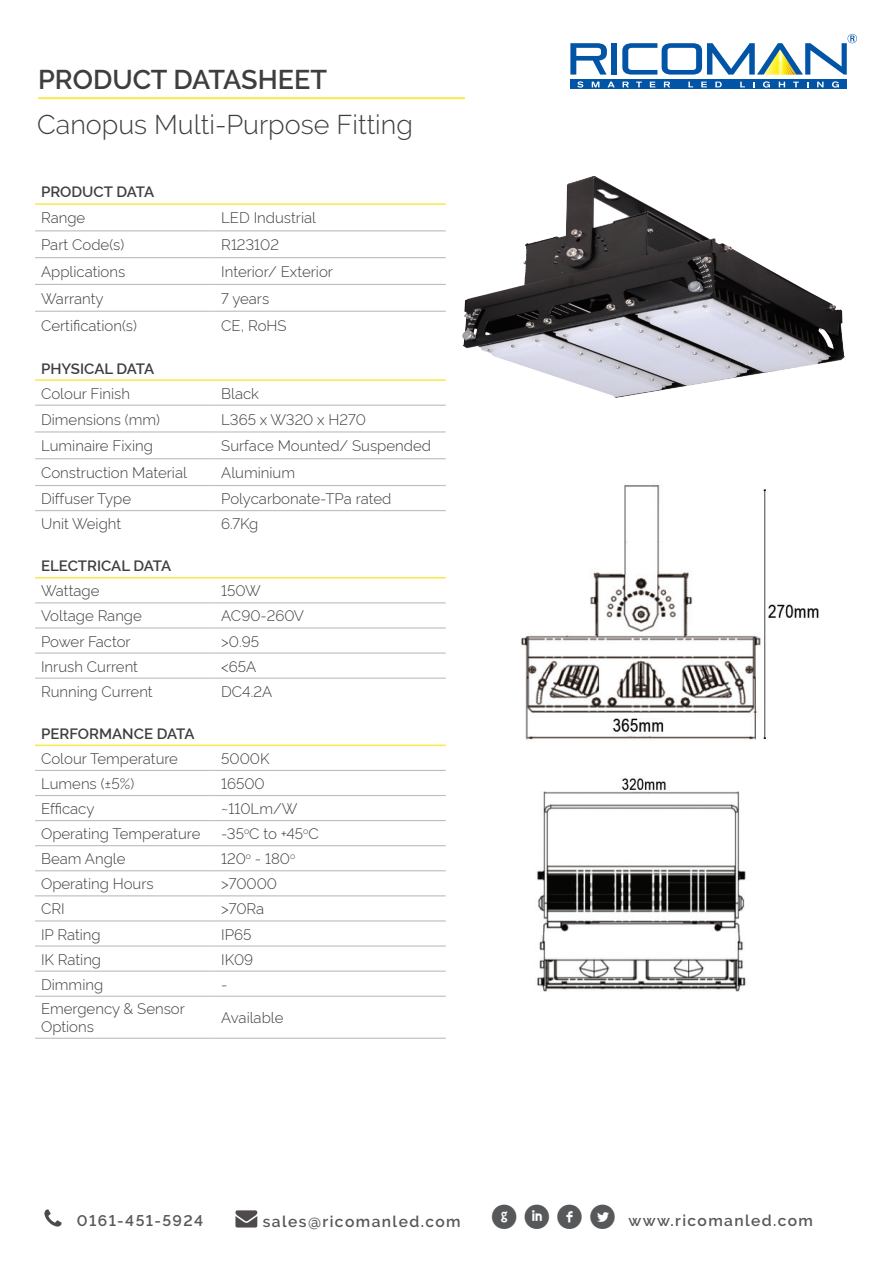
<style>
.page{position:relative;width:893px;height:1263px;background:#fff}
.page>*{position:absolute;margin:0;border:0;box-sizing:border-box;transform-origin:0 0}
.t1{font:300 27px "Raleway";color:#3e3e3f}
.t2{font:600 27px "Raleway";color:#3e3e3f}
.t3{font:600 15.6px "Raleway";letter-spacing:.09em;color:#57585a}
.t4{font:600 15.6px "Rawline";letter-spacing:.09em;color:#57585a}
.t5{font:300 15px/18px "Rawline";color:#3e3e3f}
.t6{font:600 15px "Rawline";color:#3e3e3f}
.s1{font-family:"Socialico";font-weight:400;font-size:34.65px}
.s2{font-family:"Rawline"}
</style>
<div class="page">
<div style="left:570px;top:80px;width:277px;height:9px;background:#0154a6"></div>
<svg style="left:570px;top:43px;width:37px;height:32px"></svg>
<div style="left:611px;top:43px;width:6px;height:32px;background:#0154a6"></div>
<svg style="left:577px;top:81px;width:6px;height:7px"></svg>
<svg style="left:592px;top:82px;width:7px;height:5px"></svg>
<svg style="left:607px;top:82px;width:8px;height:5px"></svg>
<svg style="left:623px;top:82px;width:6px;height:5px"></svg>
<svg style="left:636px;top:82px;width:6px;height:5px"></svg>
<svg style="left:650px;top:82px;width:5px;height:5px"></svg>
<svg style="left:664px;top:82px;width:6px;height:5px"></svg>
<svg style="left:688px;top:82px;width:5px;height:5px"></svg>
<svg style="left:701px;top:82px;width:6px;height:5px"></svg>
<svg style="left:715px;top:82px;width:7px;height:5px"></svg>
<svg style="left:740px;top:82px;width:5px;height:5px"></svg>
<svg style="left:763px;top:81px;width:7px;height:7px"></svg>
<svg style="left:779px;top:82px;width:6px;height:5px"></svg>
<svg style="left:793px;top:82px;width:6px;height:5px"></svg>
<svg style="left:817px;top:82px;width:6px;height:5px"></svg>
<svg style="left:832px;top:81px;width:7px;height:7px"></svg>
<svg style="left:622px;top:34px;width:235px;height:41px"></svg>
<hr style="left:35px;top:230px;width:180px;height:1px;background:#bcbdc0">
<hr style="left:215px;top:230px;width:231px;height:1px;background:#bcbdc0">
<hr style="left:35px;top:257px;width:180px;height:1px;background:#bcbdc0">
<hr style="left:215px;top:257px;width:231px;height:1px;background:#bcbdc0">
<hr style="left:35px;top:284px;width:180px;height:1px;background:#bcbdc0">
<hr style="left:215px;top:284px;width:231px;height:1px;background:#bcbdc0">
<hr style="left:35px;top:311px;width:180px;height:1px;background:#bcbdc0">
<hr style="left:215px;top:311px;width:231px;height:1px;background:#bcbdc0">
<hr style="left:35px;top:405px;width:180px;height:1px;background:#bcbdc0">
<hr style="left:215px;top:405px;width:231px;height:1px;background:#bcbdc0">
<hr style="left:35px;top:431px;width:180px;height:1px;background:#bcbdc0">
<hr style="left:215px;top:431px;width:231px;height:1px;background:#bcbdc0">
<hr style="left:35px;top:458px;width:180px;height:1px;background:#bcbdc0">
<hr style="left:215px;top:458px;width:231px;height:1px;background:#bcbdc0">
<hr style="left:35px;top:485px;width:180px;height:1px;background:#bcbdc0">
<hr style="left:215px;top:485px;width:231px;height:1px;background:#bcbdc0">
<hr style="left:35px;top:510px;width:180px;height:1px;background:#bcbdc0">
<hr style="left:215px;top:510px;width:231px;height:1px;background:#bcbdc0">
<hr style="left:35px;top:602px;width:180px;height:1px;background:#bcbdc0">
<hr style="left:215px;top:602px;width:231px;height:1px;background:#bcbdc0">
<hr style="left:35px;top:627px;width:180px;height:1px;background:#bcbdc0">
<hr style="left:215px;top:627px;width:231px;height:1px;background:#bcbdc0">
<hr style="left:35px;top:652px;width:180px;height:2px;background:#bcbdc0">
<hr style="left:215px;top:652px;width:231px;height:2px;background:#bcbdc0">
<hr style="left:35px;top:678px;width:180px;height:1px;background:#bcbdc0">
<hr style="left:215px;top:678px;width:231px;height:1px;background:#bcbdc0">
<hr style="left:35px;top:770px;width:180px;height:1px;background:#bcbdc0">
<hr style="left:215px;top:770px;width:231px;height:1px;background:#bcbdc0">
<hr style="left:35px;top:795px;width:180px;height:1px;background:#bcbdc0">
<hr style="left:215px;top:795px;width:231px;height:1px;background:#bcbdc0">
<hr style="left:35px;top:820px;width:180px;height:1px;background:#bcbdc0">
<hr style="left:215px;top:820px;width:231px;height:1px;background:#bcbdc0">
<hr style="left:35px;top:845px;width:180px;height:1px;background:#bcbdc0">
<hr style="left:215px;top:845px;width:231px;height:1px;background:#bcbdc0">
<hr style="left:35px;top:870px;width:180px;height:1px;background:#bcbdc0">
<hr style="left:215px;top:870px;width:231px;height:1px;background:#bcbdc0">
<hr style="left:35px;top:895px;width:180px;height:1px;background:#bcbdc0">
<hr style="left:215px;top:895px;width:231px;height:1px;background:#bcbdc0">
<hr style="left:35px;top:920px;width:180px;height:1px;background:#bcbdc0">
<hr style="left:215px;top:920px;width:231px;height:1px;background:#bcbdc0">
<hr style="left:35px;top:945px;width:180px;height:1px;background:#bcbdc0">
<hr style="left:215px;top:945px;width:231px;height:1px;background:#bcbdc0">
<hr style="left:35px;top:970px;width:180px;height:2px;background:#bcbdc0">
<hr style="left:215px;top:970px;width:231px;height:2px;background:#bcbdc0">
<hr style="left:35px;top:996px;width:180px;height:1px;background:#bcbdc0">
<hr style="left:215px;top:996px;width:231px;height:1px;background:#bcbdc0">
<hr style="left:35px;top:1038px;width:180px;height:1px;background:#bcbdc0">
<hr style="left:215px;top:1038px;width:231px;height:1px;background:#bcbdc0">
<hr style="left:35px;top:203px;width:180px;height:2px;background:#f8e948">
<hr style="left:215px;top:203px;width:231px;height:2px;background:#f8e948">
<hr style="left:35px;top:379px;width:180px;height:2px;background:#f8e948">
<hr style="left:215px;top:379px;width:231px;height:2px;background:#f8e948">
<hr style="left:35px;top:577px;width:180px;height:1px;background:#f8e948">
<hr style="left:215px;top:577px;width:231px;height:1px;background:#f8e948">
<hr style="left:35px;top:744px;width:180px;height:2px;background:#f8e948">
<hr style="left:215px;top:744px;width:231px;height:2px;background:#f8e948">
<hr style="left:38px;top:97px;width:427px;height:2px;background:#fbea46">
<img style="left:462px;top:176px;width:383px;height:222px">
<img style="left:521px;top:485px;width:298px;height:255px">
<img style="left:537px;top:778px;width:209px;height:214px">
<svg style="left:44px;top:1209px;width:18px;height:18px"></svg>
<svg style="left:235px;top:1210px;width:23px;height:17px"></svg>
<h1 class="t2" style="left:38px;top:64px;width:290px">PRODUCT DATASHEET</h1>
<h1 class="t1" style="left:37px;top:109px;width:377px">Canopus Multi-Purpose Fitting</h1>
<p class="t6" style="left:41px;top:180px;width:115px">PRODUCT DATA</p>
<p class="t5" style="left:41px;top:208px;width:46px">Range</p>
<p class="t5" style="left:221px;top:208px;width:96px">LED Industrial</p>
<p class="t5" style="left:41px;top:234px;width:85px">Part Code(s)</p>
<p class="t5" style="left:221px;top:234px;width:59px">R123102</p>
<p class="t5" style="left:41px;top:261px;width:86px">Applications</p>
<p class="t5" style="left:221px;top:261px;width:113px">Interior/ Exterior</p>
<p class="t5" style="left:41px;top:288px;width:64px">Warranty</p>
<p class="t5" style="left:221px;top:288px;width:50px">7 years</p>
<p class="t5" style="left:41px;top:315px;width:97px">Certification(s)</p>
<p class="t5" style="left:221px;top:315px;width:67px">CE, RoHS</p>
<p class="t6" style="left:41px;top:357px;width:115px">PHYSICAL DATA</p>
<p class="t5" style="left:41px;top:383px;width:90px">Colour Finish</p>
<p class="t5" style="left:221px;top:383px;width:39px">Black</p>
<p class="t5" style="left:41px;top:409px;width:120px">Dimensions (mm)</p>
<p class="t5" style="left:221px;top:409px;width:146px">L365 x W320 x H270</p>
<p class="t5" style="left:41px;top:435px;width:113px">Luminaire Fixing</p>
<p class="t5" style="left:221px;top:435px;width:211px">Surface Mounted/ Suspended</p>
<p class="t5" style="left:41px;top:462px;width:147px">Construction Material</p>
<p class="t5" style="left:221px;top:462px;width:75px">Aluminium</p>
<p class="t5" style="left:41px;top:488px;width:92px">Diffuser Type</p>
<p class="t5" style="left:221px;top:488px;width:172px">Polycarbonate-TPa rated</p>
<p class="t5" style="left:41px;top:513px;width:82px">Unit Weight</p>
<p class="t5" style="left:221px;top:513px;width:39px">6.7Kg</p>
<p class="t6" style="left:41px;top:554px;width:132px">ELECTRICAL DATA</p>
<p class="t5" style="left:41px;top:580px;width:60px">Wattage</p>
<p class="t5" style="left:221px;top:580px;width:41px">150W</p>
<p class="t5" style="left:41px;top:605px;width:102px">Voltage Range</p>
<p class="t5" style="left:221px;top:605px;width:84px">AC90-260V</p>
<p class="t5" style="left:41px;top:631px;width:91px">Power Factor</p>
<p class="t5" style="left:221px;top:631px;width:39px">&gt;0.95</p>
<p class="t5" style="left:41px;top:656px;width:98px">Inrush Current</p>
<p class="t5" style="left:221px;top:656px;width:37px">&lt;65A</p>
<p class="t5" style="left:41px;top:681px;width:113px">Running Current</p>
<p class="t5" style="left:221px;top:681px;width:52px">DC4.2A</p>
<p class="t6" style="left:41px;top:722px;width:155px">PERFORMANCE DATA</p>
<p class="t5" style="left:41px;top:748px;width:138px">Colour Temperature</p>
<p class="t5" style="left:221px;top:748px;width:50px">5000K</p>
<p class="t5" style="left:41px;top:773px;width:95px">Lumens (±5%)</p>
<p class="t5" style="left:221px;top:773px;width:45px">16500</p>
<p class="t5" style="left:41px;top:798px;width:55px">Efficacy</p>
<p class="t5" style="left:221px;top:798px;width:78px">~110Lm/W</p>
<p class="t5" style="left:41px;top:823px;width:161px">Operating Temperature</p>
<p class="t5" style="left:221px;top:823px;width:99px">-35<sup>o</sup>C to +45<sup>o</sup>C</p>
<p class="t5" style="left:41px;top:848px;width:86px">Beam Angle</p>
<p class="t5" style="left:221px;top:848px;width:75px">120<sup>o</sup> - 180<sup>o</sup></p>
<p class="t5" style="left:41px;top:873px;width:114px">Operating Hours</p>
<p class="t5" style="left:221px;top:873px;width:57px">&gt;70000</p>
<p class="t5" style="left:41px;top:898px;width:25px">CRI</p>
<p class="t5" style="left:221px;top:898px;width:44px">&gt;70Ra</p>
<p class="t5" style="left:41px;top:923px;width:61px">IP Rating</p>
<p class="t5" style="left:221px;top:923px;width:32px">IP65</p>
<p class="t5" style="left:41px;top:949px;width:62px">IK Rating</p>
<p class="t5" style="left:221px;top:949px;width:34px">IK09</p>
<p class="t5" style="left:41px;top:974px;width:64px">Dimming</p>
<p class="t5" style="left:221px;top:974px;width:8px">-</p>
<p class="t5" style="left:41px;top:998px;width:145px">Emergency &amp; Sensor<br>Options</p>
<p class="t5" style="left:221px;top:1007px;width:64px">Available</p>
<p class="t4" style="left:77px;top:1208px;width:128px">0161-451-5924</p>
<p class="t3" style="left:263px;top:1213px;width:552px">sales@ricomanled.com <span class="s1">gifl</span> <span class="s2">www.ricomanled.com</span></p>
</div>
